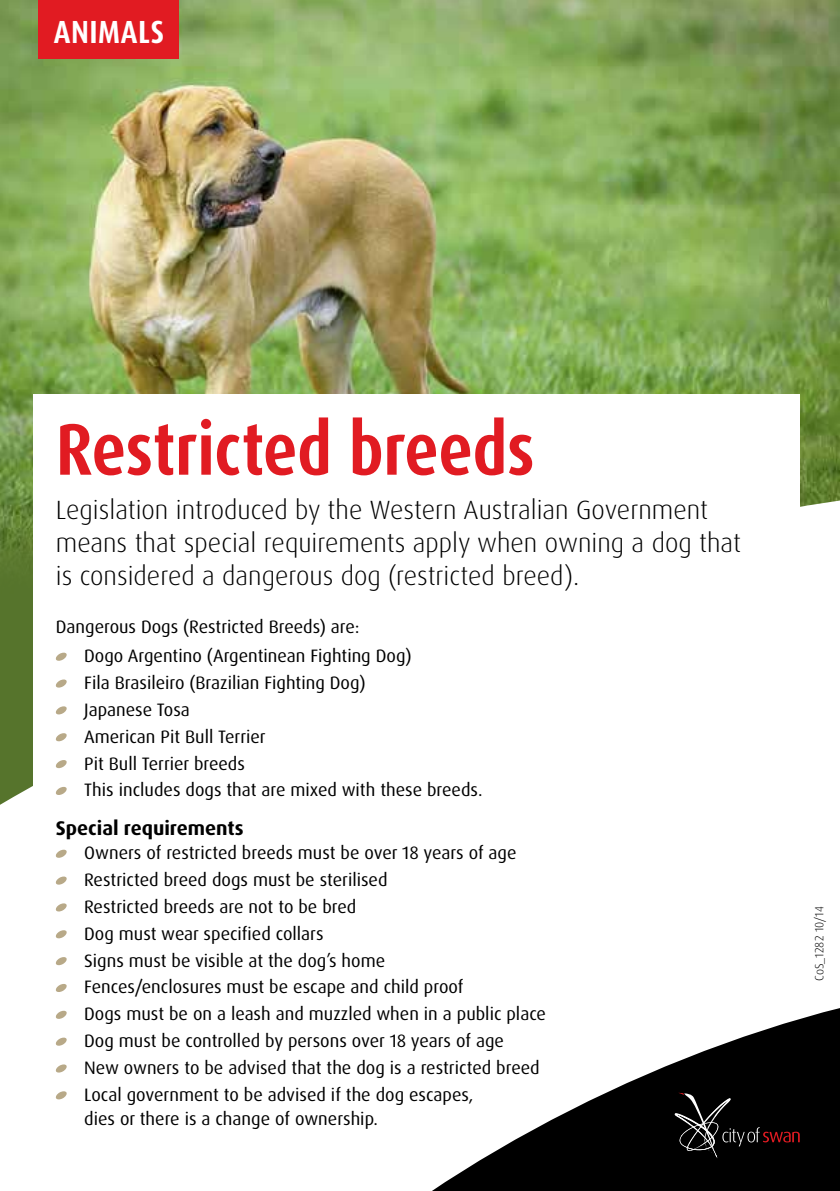
<style>
.page{position:relative;width:840px;height:1191px;background:#fff}
.page>*{position:absolute;margin:0;border:0;box-sizing:border-box;transform-origin:0 0}
.t1{font:700 condensed 72.8px "Dax OT";color:#e11b22}
.t2{font:700 condensed 32px "Dax OT";letter-spacing:.02em;color:#fff}
.t3{font:300 26.4px/33px "Dax OT";color:#000}
.t4{font:700 19.8px "Dax OT";color:#000}
.t5{font:18px/26.8px "Dax OT";color:#000}
.t6{font:300 12px "Dax OT";color:#000}
</style>
<div class="page">
<img style="left:0;top:0;width:839px;height:497px">
<svg style="left:0;top:497px;width:839px;height:308px"></svg>
<div style="left:33px;top:395px;width:766px;height:729px;background:#fff"></div>
<svg style="left:55px;top:652px;width:12px;height:9px"></svg>
<svg style="left:55px;top:679px;width:12px;height:9px"></svg>
<svg style="left:55px;top:706px;width:12px;height:9px"></svg>
<svg style="left:55px;top:733px;width:12px;height:8px"></svg>
<svg style="left:55px;top:760px;width:12px;height:8px"></svg>
<svg style="left:56px;top:786px;width:11px;height:9px"></svg>
<svg style="left:55px;top:849px;width:12px;height:9px"></svg>
<svg style="left:55px;top:876px;width:12px;height:9px"></svg>
<svg style="left:55px;top:903px;width:12px;height:9px"></svg>
<svg style="left:55px;top:930px;width:12px;height:8px"></svg>
<svg style="left:55px;top:957px;width:12px;height:8px"></svg>
<svg style="left:56px;top:984px;width:11px;height:8px"></svg>
<svg style="left:55px;top:1010px;width:12px;height:9px"></svg>
<svg style="left:55px;top:1037px;width:12px;height:9px"></svg>
<svg style="left:55px;top:1064px;width:12px;height:9px"></svg>
<svg style="left:55px;top:1091px;width:12px;height:8px"></svg>
<div style="left:39px;top:0;width:140px;height:58px;background:#e11b22"></div>
<svg style="left:432px;top:1008px;width:407px;height:183px;fill:#000"></svg>
<svg style="left:674px;top:1092px;width:125px;height:66px"></svg>
<h2 class="t2" style="left:54px;top:11px;width:112px">Animals</h2>
<h1 class="t1" style="left:56px;top:403px;width:480px">Restricted breeds</h1>
<h3 class="t3" style="left:56px;top:493px;width:686px">Legislation introduced by the Western Australian Government means that special requirements apply when owning a dog that is considered a dangerous dog (restricted breed).</h3>
<p class="t5" style="left:84px;top:611px;width:329px;line-height:29.6px;text-indent:-28px">Dangerous Dogs (Restricted Breeds) are:<br>Dogo Argentino (Argentinean Fighting Dog)</p>
<p class="t5" style="left:84px;top:669px;width:399px">Fila Brasileiro (Brazilian Fighting Dog)<br>Japanese Tosa<br>American Pit Bull Terrier<br>Pit Bull Terrier breeds<br>This includes dogs that are mixed with these breeds.</p>
<p class="t4" style="left:56px;top:815px;width:189px">Special requirements</p>
<p class="t5" style="left:84px;top:839px;width:463px">Owners of restricted breeds must be over 18 years of age Restricted breed dogs must be sterilised<br>Restricted breeds are not to be bred<br>Dog must wear specified collars<br>Signs must be visible at the dog’s home<br>Fences/enclosures must be escape and child proof<br>Dogs must be on a leash and muzzled when in a public place Dog must be controlled by persons over 18 years of age<br>New owners to be advised that the dog is a restricted breed Local government to be advised if the dog escapes,</p>
<p class="t5" style="left:84px;top:1105px;width:295px">dies or there is a change of ownership.</p>
<p class="t6" style="left:811px;top:981px;width:76px;rotate:-90deg">CoS_1282 10/14</p>
</div>
